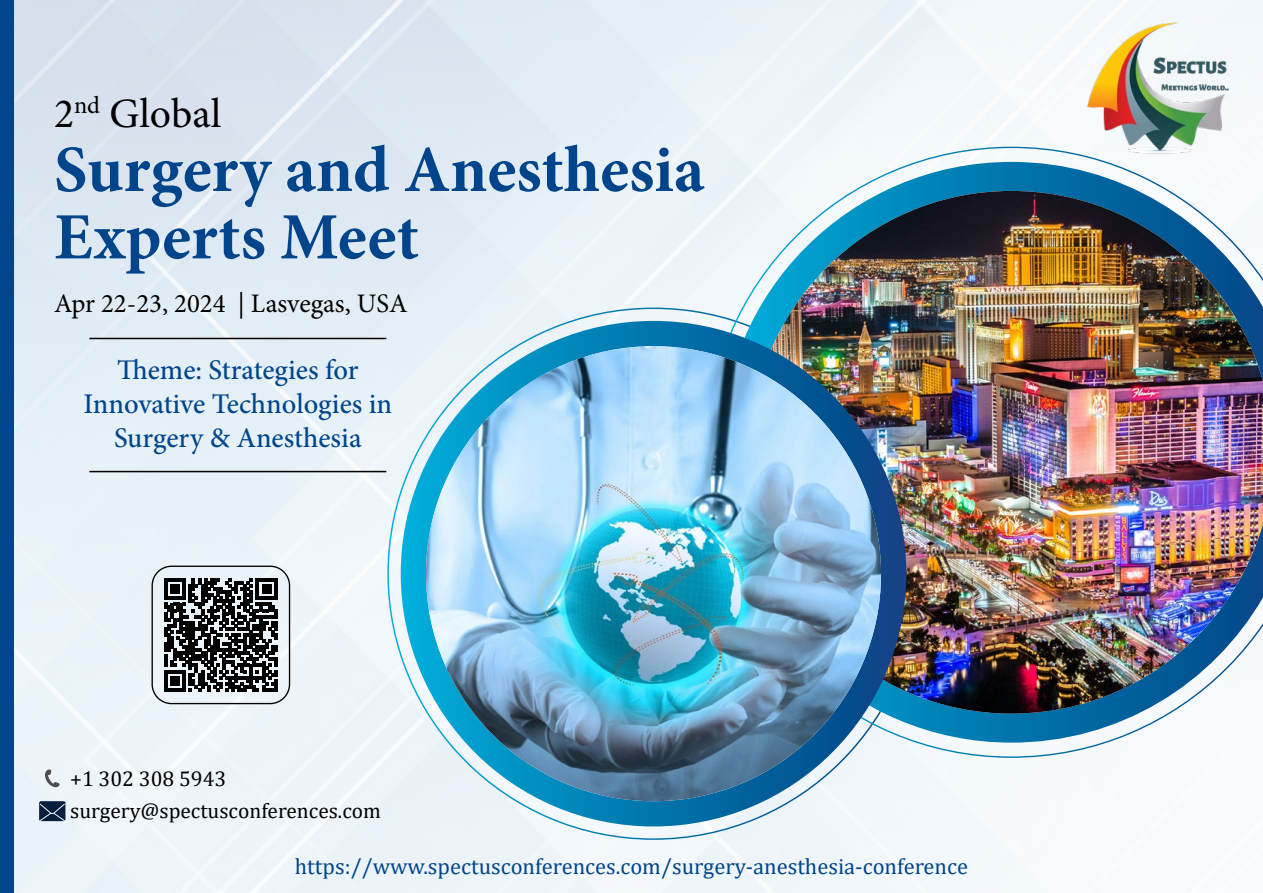
<style>
.page{position:relative;width:1263px;height:893px;background:#fff}
.page>*{position:absolute;margin:0;border:0;box-sizing:border-box;transform-origin:0 0}
.t1{font:700 66.15px/67.3px "Minion Pro";color:#00458b}
.t2{font:41.7px "Minion Pro";color:#000}
.t3{font:500 28.5px/34.2px "Minion Pro";color:#00458b;text-align:center}
.t4{font:26.7px "Minion Pro";color:#000}
.t5{font:22.5px "Cambria";color:#00458b}
.t6{font:21.45px/31.8px "Cambria";color:#000}
</style>
<div class="page">
<img style="left:14px;top:0;width:1249px;height:893px">
<svg style="left:706px;top:147px;width:557px;height:611px"></svg>
<svg style="left:721px;top:162px;width:542px;height:581px"></svg>
<img style="left:750px;top:191px;width:513px;height:523px">
<svg style="left:401px;top:321px;width:505px;height:505px;background:#0477ae"></svg>
<img style="left:426px;top:346px;width:455px;height:455px;border-radius:227px">
<svg style="left:164px;top:578px;width:113px;height:113px;background:#4d5052"></svg>
<div style="left:152px;top:566px;width:138px;height:138px;border:1px solid #000;border-radius:19px"></div>
<hr style="left:89px;top:338px;width:297px;height:1px;background:#000">
<hr style="left:89px;top:471px;width:297px;height:1px;background:#000">
<div style="left:0;top:0;width:14px;height:893px;background:#00458b"></div>
<img style="left:1085px;top:21px;width:145px;height:132px">
<svg style="left:42px;top:769px;width:18px;height:19px"></svg>
<svg style="left:39px;top:801px;width:26px;height:20px"></svg>
<h2 class="t2" style="left:54px;top:86px;width:169px">2<sup>nd</sup> Global</h2>
<h1 class="t1" style="left:54px;top:135px;width:652px">Surgery and Anesthesia<br>Experts Meet</h1>
<p class="t4" style="left:54px;top:286px;width:355px">Apr 22-23, 2024 | Lasvegas, USA</p>
<p class="t3" style="left:83px;top:352px;width:310px">Theme: Strategies for<br>Innovative Technologies in<br>Surgery &amp; Anesthesia</p>
<p class="t6" style="left:70px;top:763px;width:312px">+1 302 308 5943 surgery@spectusconferences.com</p>
<p class="t5" style="left:295px;top:853px;width:675px">https://www.spectusconferences.com/surgery-anesthesia-conference</p>
</div>
